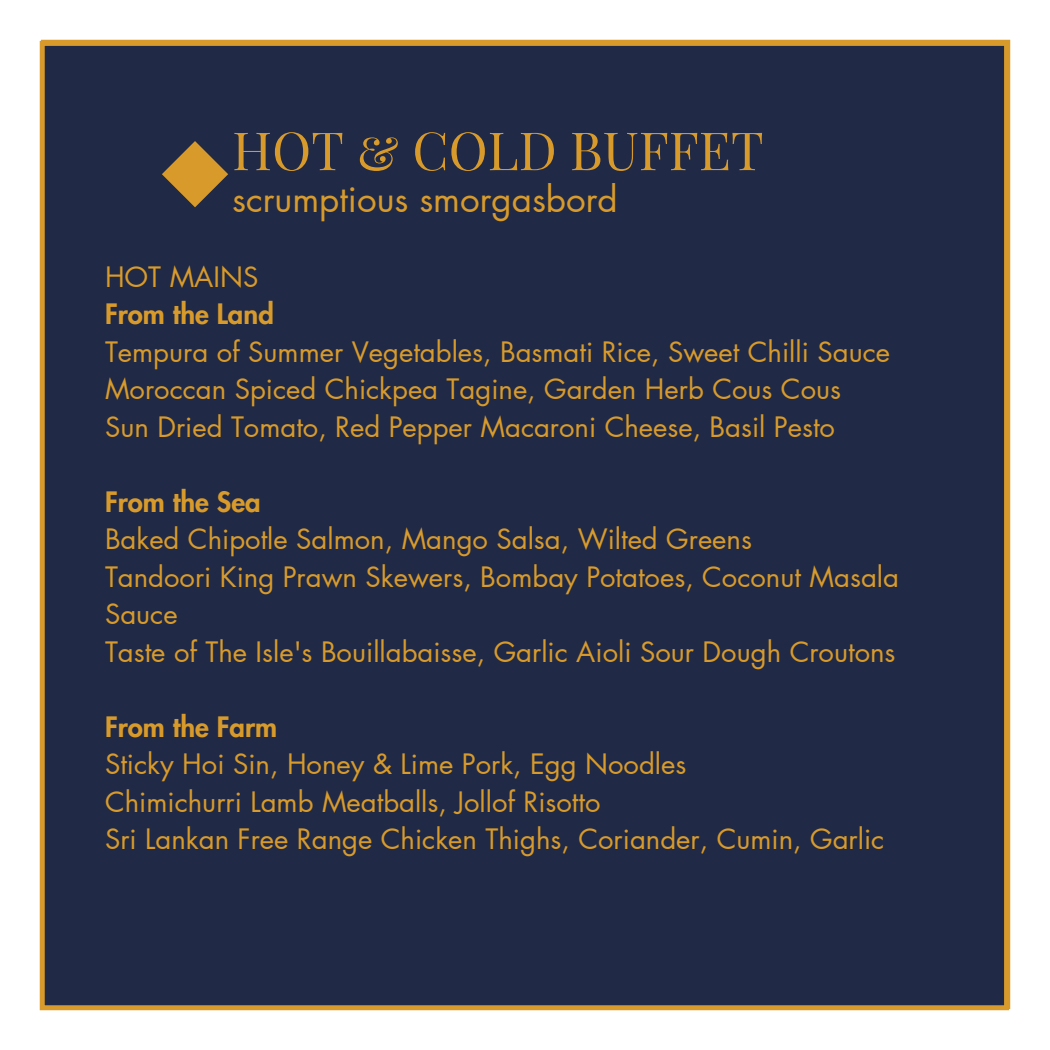
<style>
.page{position:relative;width:1050px;height:1050px;background:#fff}
.page>*{position:absolute;margin:0;border:0;box-sizing:border-box;transform-origin:0 0}
.t1{font:52.75px "Playfair Display SC";color:#d89b2b}
.t2{font:35px "Futura LT Pro";color:#d89b2b}
.t3{font:27.5px/37.5px "Futura LT Pro";color:#d89b2b}
.t4{font:800 27.5px "Futura LT Pro";color:#d89b2b}
</style>
<div class="page">
<div style="left:40px;top:41px;width:969px;height:969px;background:#202945"></div>
<svg style="left:162px;top:141px;width:67px;height:113px;background:#554a3d"></svg>
<h1 class="t1" style="left:232px;top:113px;width:533px">HOT &amp; COLD BUFFET</h1>
<h2 class="t2" style="left:232px;top:184px;width:387px">scrumptious smorgasbord</h2>
<p class="t3" style="left:105px;top:259px;width:155px">HOT MAINS</p>
<p class="t4" style="left:105px;top:302px;width:170px">From the Land</p>
<p class="t3" style="left:105px;top:334px;width:787px">Tempura of Summer Vegetables, Basmati Rice, Sweet Chilli Sauce</p>
<p class="t3" style="left:105px;top:372px;width:738px">Moroccan Spiced Chickpea Tagine, Garden Herb Cous Cous</p>
<p class="t3" style="left:105px;top:409px;width:732px">Sun Dried Tomato, Red Pepper Macaroni Cheese, Basil Pesto</p>
<p class="t4" style="left:105px;top:489px;width:157px">From the Sea</p>
<p class="t3" style="left:105px;top:522px;width:649px">Baked Chipotle Salmon, Mango Salsa, Wilted Greens</p>
<p class="t3" style="left:105px;top:559px;width:795px">Tandoori King Prawn Skewers, Bombay Potatoes, Coconut Masala<br>Sauce</p>
<p class="t3" style="left:105px;top:634px;width:792px">Taste of The Isle's Bouillabaisse, Garlic Aioli Sour Dough Croutons</p>
<p class="t4" style="left:105px;top:714px;width:174px">From the Farm</p>
<p class="t3" style="left:105px;top:747px;width:583px">Sticky Hoi Sin, Honey &amp; Lime Pork, Egg Noodles</p>
<p class="t3" style="left:105px;top:784px;width:497px">Chimichurri Lamb Meatballs, Jollof Risotto</p>
<p class="t3" style="left:105px;top:822px;width:781px">Sri Lankan Free Range Chicken Thighs, Coriander, Cumin, Garlic</p>
</div>
